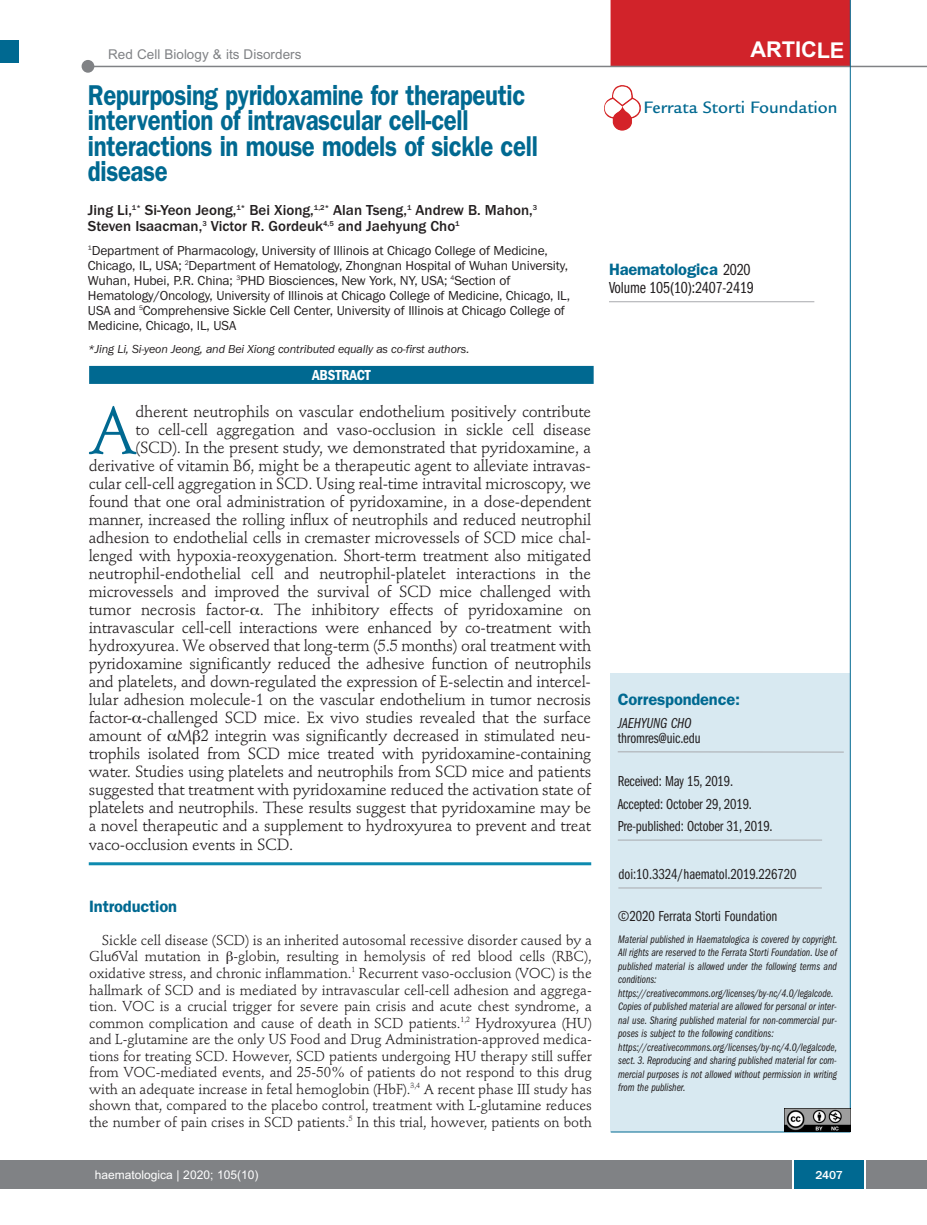
<style>
.page{position:relative;width:927px;height:1225px;background:#fff}
.page>*{position:absolute;margin:0;border:0;box-sizing:border-box;transform-origin:0 0}
.t1{font:66.45px "Stempel Schneidler";color:#006991}
.t2{font:600 28.8px/25.5px "Franklin Gothic";letter-spacing:-.015em;color:#006991;scale:.83 1}
.t3{font:700 21.75px "Arial";letter-spacing:-.01em;color:#fff}
.t4{font:500 18px "Legacy Sans";color:#006991}
.t5{font:600 16.5px "Franklin Gothic";letter-spacing:-.01em;color:#006991}
.t6{font:16.5px "Franklin Gothic Book Cmpr";letter-spacing:-.01em;color:#231f20}
.t7{font:16.05px "Stempel Schneidler";letter-spacing:-.015em;color:#231f20}
.t8{font:15px/22.5px "Franklin Gothic Book Cmpr";letter-spacing:-.01em;color:#231f20}
.t9{font:500 15px/16.5px "Franklin Gothic";color:#231f20}
.t10{font:15px "Franklin Gothic Book Cmpr Ital";letter-spacing:-.01em;color:#231f20}
.t11{font:600 condensed 15px "Franklin Gothic";letter-spacing:-.005em;color:#fff}
.t12{font:14.25px/16.5px "Stempel Schneidler";letter-spacing:-.005em;color:#231f20;text-align:justify}
.t13{font:13.5px/15px "Franklin Gothic";letter-spacing:-.01em;color:#231f20}
.t14{font:13.5px "Arial";color:#808285}
.t15{font:italic 12px "Franklin Gothic";letter-spacing:-.01em;color:#231f20}
.t16{font:12px "Arial";color:#fff}
.t17{font:500 12px "Franklin Gothic";color:#fff}
.t18{font:11.25px/13.5px "Franklin Gothic Book Cmpr Ital";color:#231f20}
.s1{font-family:"Franklin Gothic Book Cmpr";font-weight:400;color:#231f20}
</style>
<div class="page">
<div style="left:18px;top:1160px;width:909px;height:28px;background:#808285"></div>
<div style="left:794px;top:1160px;width:70px;height:28px;background:#006991"></div>
<hr style="left:792px;top:1160px;width:2px;height:28px;background:#fff">
<hr style="left:864px;top:1160px;width:2px;height:28px;background:#fff">
<div style="left:611px;top:673px;width:239px;height:459px;background:#d8e9f1"></div>
<hr style="left:618px;top:840px;width:204px;height:1px;background:#a8a9ad">
<hr style="left:618px;top:751px;width:226px;height:1px;background:#a8a9ad">
<hr style="left:611px;top:1131px;width:239px;height:1px;background:#006991">
<hr style="left:609px;top:301px;width:205px;height:1px;background:#a8a9ad">
<div style="left:611px;top:0;width:239px;height:67px;background:#d1232a"></div>
<hr style="left:87px;top:66px;width:840px;height:1px;background:#808285">
<div style="left:82px;top:60px;width:12px;height:13px;background:#808285;border-radius:50%"></div>
<hr style="left:618px;top:887px;width:204px;height:1px;background:#a8a9ad">
<hr style="left:850px;top:0;width:1px;height:1131px;background:#006991">
<img style="left:785px;top:1108px;width:65px;height:23px">
<img style="left:604px;top:85px;width:37px;height:46px">
<div style="left:0;top:40px;width:19px;height:22px;background:#006991"></div>
<div style="left:0;top:1160px;width:18px;height:28px;background:#808285"></div>
<hr style="left:89px;top:862px;width:502px;height:3px;background:#0d8aaf">
<div style="left:89px;top:366px;width:505px;height:18px;background:#006991"></div>
<p class="t14" style="left:108px;top:47px;width:195px">Red Cell Biology &amp; its Disorders</p>
<h3 class="t3" style="left:751px;top:37px;width:95px">ARTICLE</h3>
<h2 class="t2" style="left:88px;top:85px;width:544px">Repurposing pyridoxamine for therapeutic intervention of intravascular cell-cell interactions in mouse models of sickle cell disease</h2>
<p class="t9" style="left:88px;top:201px;width:451px">Jing Li,<sup>1*</sup> Si-Yeon Jeong,<sup>1*</sup> Bei Xiong,<sup>1,2*</sup> Alan Tseng,<sup>1</sup> Andrew B. Mahon,<sup>3<br></sup>Steven Isaacman,<sup>3</sup> Victor R. Gordeuk<sup>4,5</sup> and Jaehyung Cho<sup>1</sup></p>
<p class="t13" style="left:88px;top:243px;width:484px"><sup>1</sup>Department of Pharmacology, University of Illinois at Chicago College of Medicine, Chicago, IL, USA; <sup>2</sup>Department of Hematology, Zhongnan Hospital of Wuhan University, Wuhan, Hubei, P.R. China; <sup>3</sup>PHD Biosciences, New York, NY, USA; <sup>4</sup>Section of Hematology/Oncology, University of Illinois at Chicago College of Medicine, Chicago, IL, USA and <sup>5</sup>Comprehensive Sickle Cell Center, University of Illinois at Chicago College of Medicine, Chicago, IL, USA</p>
<p class="t15" style="left:88px;top:342px;width:383px">*Jing Li, Si-yeon Jeong, and Bei Xiong contributed equally as co-first authors.</p>
<p class="t11" style="left:312px;top:370px;width:60px">ABSTRACT</p>
<h1 class="t1" style="left:89px;top:403px;width:49px">A</h1>
<p class="t7" style="left:136px;top:405px;width:457px">dherent neutrophils on vascular endothelium positively contribute</p>
<p class="t7" style="left:136px;top:423px;width:457px">to cell-cell aggregation and vaso-occlusion in sickle cell disease</p>
<p class="t7" style="left:136px;top:441px;width:457px">(SCD). In the present study, we demonstrated that pyridoxamine, a</p>
<p class="t7" style="left:89px;top:459px;width:504px">derivative of vitamin B6, might be a therapeutic agent to alleviate intravas-</p>
<p class="t7" style="left:89px;top:477px;width:504px">cular cell-cell aggregation in SCD. Using real-time intravital microscopy, we</p>
<p class="t7" style="left:89px;top:495px;width:504px">found that one oral administration of pyridoxamine, in a dose-dependent</p>
<p class="t7" style="left:89px;top:513px;width:504px">manner, increased the rolling influx of neutrophils and reduced neutrophil</p>
<p class="t7" style="left:89px;top:531px;width:504px">adhesion to endothelial cells in cremaster microvessels of SCD mice chal-</p>
<p class="t7" style="left:89px;top:549px;width:504px">lenged with hypoxia-reoxygenation. Short-term treatment also mitigated</p>
<p class="t7" style="left:89px;top:567px;width:504px">neutrophil-endothelial cell and neutrophil-platelet interactions in the</p>
<p class="t7" style="left:89px;top:585px;width:504px">microvessels and improved the survival of SCD mice challenged with</p>
<p class="t7" style="left:89px;top:603px;width:504px">tumor necrosis factor- . The inhibitory effects of pyridoxamine on</p>
<p class="t7" style="left:89px;top:621px;width:504px">intravascular cell-cell interactions were enhanced by co-treatment with</p>
<p class="t7" style="left:89px;top:639px;width:504px">hydroxyurea. We observed that long-term (5.5 months) oral treatment with</p>
<p class="t7" style="left:89px;top:657px;width:504px">pyridoxamine significantly reduced the adhesive function of neutrophils</p>
<p class="t7" style="left:89px;top:675px;width:504px">and platelets, and down-regulated the expression of E-selectin and intercel-</p>
<p class="t7" style="left:89px;top:693px;width:504px">lular adhesion molecule-1 on the vascular endothelium in tumor necrosis</p>
<p class="t7" style="left:89px;top:711px;width:504px">factor- -challenged SCD mice. Ex vivo studies revealed that the surface</p>
<p class="t7" style="left:89px;top:729px;width:504px">amount of M 2 integrin was significantly decreased in stimulated neu-</p>
<p class="t7" style="left:89px;top:747px;width:504px">trophils isolated from SCD mice treated with pyridoxamine-containing</p>
<p class="t7" style="left:89px;top:765px;width:504px">water. Studies using platelets and neutrophils from SCD mice and patients</p>
<p class="t7" style="left:89px;top:783px;width:504px">suggested that treatment with pyridoxamine reduced the activation state of</p>
<p class="t7" style="left:89px;top:801px;width:504px">platelets and neutrophils. These results suggest that pyridoxamine may be</p>
<p class="t7" style="left:89px;top:819px;width:504px">a novel therapeutic and a supplement to hydroxyurea to prevent and treat</p>
<p class="t7" style="left:89px;top:837px;width:206px">vaco-occlusion events in SCD.</p>
<p class="t5" style="left:89px;top:900px;width:89px">Introduction</p>
<p class="t12" style="left:89px;top:933px;width:504px;text-indent:13px">Sickle cell disease (SCD) is an inherited autosomal recessive disorder caused by a Glu6Val mutation in -globin, resulting in hemolysis of red blood cells (RBC), oxidative stress, and chronic inflammation.<sup>1</sup> Recurrent vaso-occlusion (VOC) is the hallmark of SCD and is mediated by intravascular cell-cell adhesion and aggrega&shy;tion. VOC is a crucial trigger for severe pain crisis and acute chest syndrome, a common complication and cause of death in SCD patients.<sup>1,2</sup> Hydroxyurea (HU) and L-glutamine are the only US Food and Drug Administration-approved medica&shy;tions for treating SCD. However, SCD patients undergoing HU therapy still suffer from VOC-mediated events, and 25-50% of patients do not respond to this drug with an adequate increase in fetal hemoglobin (HbF).<sup>3,4</sup> A recent phase III study has shown that, compared to the placebo control, treatment with L-glutamine reduces the number of pain crises in SCD patients.<sup>5</sup> In this trial, however, patients on both</p>
<p class="t4" style="left:644px;top:101px;width:196px">Ferrata Storti Foundation</p>
<p class="t5" style="left:609px;top:264px;width:143px">Haematologica <span class="s1">2020</span></p>
<p class="t6" style="left:609px;top:282px;width:146px">Volume 105(10):2407-2419</p>
<p class="t5" style="left:618px;top:693px;width:124px">Correspondence:</p>
<p class="t10" style="left:618px;top:718px;width:75px">JAEHYUNG CHO</p>
<p class="t8" style="left:618px;top:728px;width:84px">thromres@uic.edu</p>
<p class="t8" style="left:618px;top:771px;width:156px">Received: May 15, 2019.<br>Accepted: October 29, 2019.<br>Pre-published: October 31, 2019.</p>
<p class="t8" style="left:618px;top:864px;width:180px">doi:10.3324/haematol.2019.226720</p>
<p class="t8" style="left:618px;top:906px;width:161px">©2020 Ferrata Storti Foundation</p>
<p class="t18" style="left:618px;top:933px;width:221px">Material published in Haematologica is covered by copyright.<br>All rights are reserved to the Ferrata Storti Foundation. Use of published material is allowed under the following terms and conditions: https://creativecommons.org/licenses/by-nc/4.0/legalcode.<br>Copies of published material are allowed for personal or inter&shy;nal use. Sharing published material for non-commercial pur&shy;poses is subject to the following conditions: https://creativecommons.org/licenses/by-nc/4.0/legalcode, sect. 3. Reproducing and sharing published material for com&shy;mercial purposes is not allowed without permission in writing from the publisher.</p>
<p class="t16" style="left:95px;top:1167px;width:165px">haematologica | 2020; 105(10)</p>
<p class="t17" style="left:815px;top:1167px;width:29px">2407</p>
</div>
